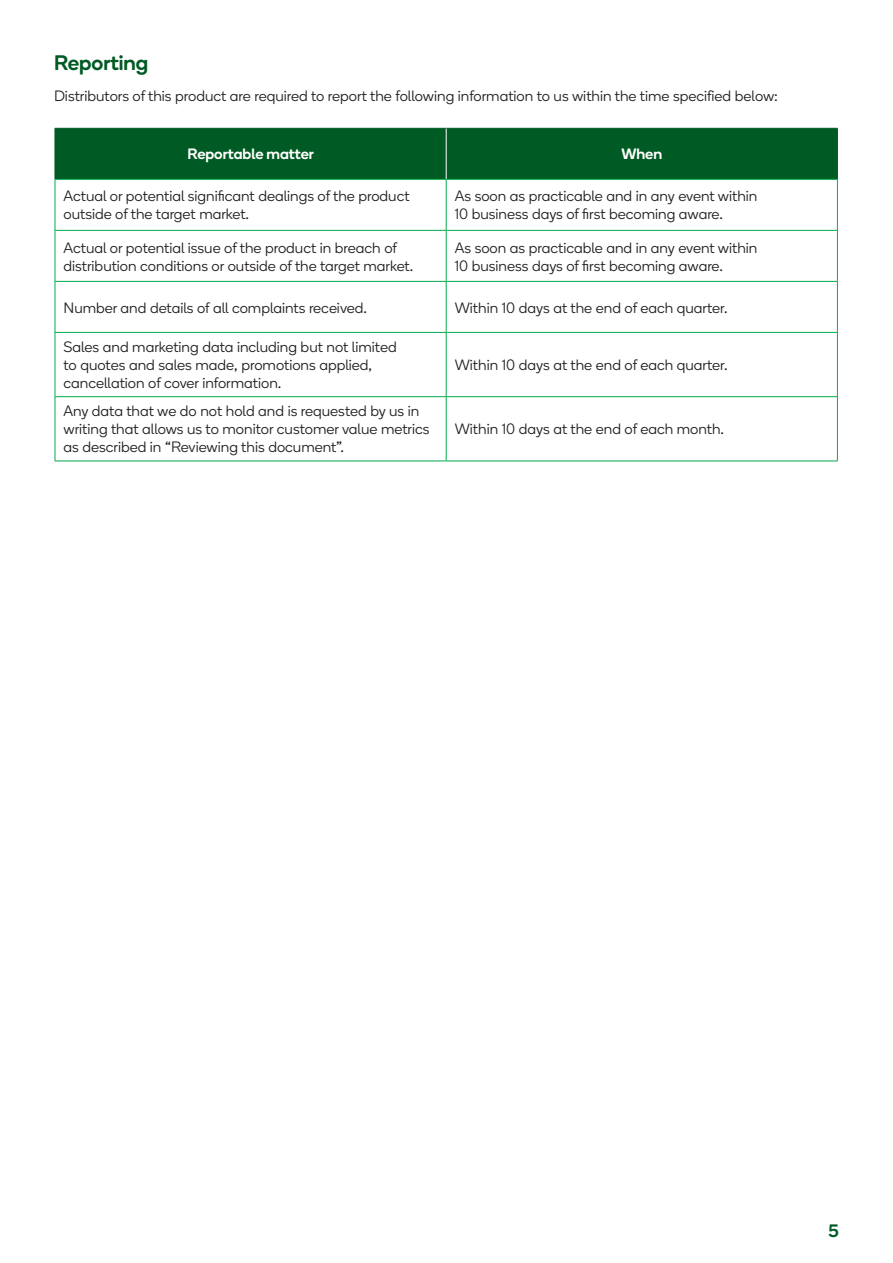
<style>
.page{position:relative;width:893px;height:1263px;background:#fff}
.page>*{position:absolute;margin:0;border:0;box-sizing:border-box;transform-origin:0 0}
.t1{font:500 21px "Fresh Sans";color:#005a23}
.t2{font:500 18px "Fresh Sans";color:#005a23}
.t3{font:15px/18px "Fresh Sans";color:#231f20}
.t4{font:500 15px "Fresh Sans";color:#fff}
</style>
<div class="page">
<div style="left:56px;top:129px;width:781px;height:50px;background:#005a23"></div>
<hr style="left:55px;top:128px;width:391px;height:1px;background:#005a23">
<hr style="left:55px;top:129px;width:1px;height:50px;background:#005a23">
<hr style="left:446px;top:128px;width:392px;height:1px;background:#005a23">
<hr style="left:837px;top:129px;width:1px;height:50px;background:#005a23">
<hr style="left:446px;top:129px;width:1px;height:50px;background:#fff">
<hr style="left:55px;top:179px;width:391px;height:1px;background:#00ab4d">
<hr style="left:55px;top:180px;width:1px;height:50px;background:#00ab4d">
<hr style="left:446px;top:179px;width:392px;height:1px;background:#00ab4d">
<hr style="left:446px;top:180px;width:1px;height:50px;background:#00ab4d">
<hr style="left:837px;top:180px;width:1px;height:50px;background:#00ab4d">
<hr style="left:55px;top:230px;width:391px;height:1px;background:#00ab4d">
<hr style="left:55px;top:231px;width:1px;height:50px;background:#00ab4d">
<hr style="left:446px;top:230px;width:392px;height:1px;background:#00ab4d">
<hr style="left:446px;top:231px;width:1px;height:50px;background:#00ab4d">
<hr style="left:837px;top:231px;width:1px;height:50px;background:#00ab4d">
<hr style="left:55px;top:281px;width:391px;height:1px;background:#00ab4d">
<hr style="left:55px;top:282px;width:1px;height:50px;background:#00ab4d">
<hr style="left:446px;top:281px;width:392px;height:1px;background:#00ab4d">
<hr style="left:446px;top:282px;width:1px;height:50px;background:#00ab4d">
<hr style="left:837px;top:282px;width:1px;height:50px;background:#00ab4d">
<hr style="left:55px;top:332px;width:391px;height:1px;background:#00ab4d">
<hr style="left:55px;top:333px;width:1px;height:63px;background:#00ab4d">
<hr style="left:446px;top:332px;width:392px;height:1px;background:#00ab4d">
<hr style="left:446px;top:333px;width:1px;height:63px;background:#00ab4d">
<hr style="left:837px;top:333px;width:1px;height:63px;background:#00ab4d">
<hr style="left:55px;top:396px;width:391px;height:1px;background:#00ab4d">
<hr style="left:55px;top:397px;width:1px;height:64px;background:#00ab4d">
<hr style="left:446px;top:396px;width:392px;height:1px;background:#00ab4d">
<hr style="left:446px;top:397px;width:1px;height:64px;background:#00ab4d">
<hr style="left:837px;top:397px;width:1px;height:64px;background:#00ab4d">
<hr style="left:55px;top:461px;width:391px;height:1px;background:#00ab4d">
<hr style="left:446px;top:461px;width:392px;height:1px;background:#00ab4d">
<h1 class="t1" style="left:54px;top:48px;width:96px">Reporting</h1>
<p class="t3" style="left:54px;top:87px;width:725px">Distributors of this product are required to report the following information to us within the time specified below:</p>
<p class="t4" style="left:187px;top:144px;width:128px">Reportable matter</p>
<p class="t4" style="left:621px;top:144px;width:42px">When</p>
<p class="t3" style="left:63px;top:188px;width:348px">Actual or potential significant dealings of the product outside of the target market.</p>
<p class="t3" style="left:455px;top:188px;width:304px">As soon as practicable and in any event within<br>10 business days of first becoming aware.</p>
<p class="t3" style="left:63px;top:239px;width:351px">Actual or potential issue of the product in breach of distribution conditions or outside of the target market.</p>
<p class="t3" style="left:455px;top:239px;width:304px">As soon as practicable and in any event within<br>10 business days of first becoming aware.</p>
<p class="t3" style="left:63px;top:299px;width:305px">Number and details of all complaints received.</p>
<p class="t3" style="left:455px;top:299px;width:274px">Within 10 days at the end of each quarter.</p>
<p class="t3" style="left:63px;top:338px;width:335px">Sales and marketing data including but not limited to quotes and sales made, promotions applied, cancellation of cover information.</p>
<p class="t3" style="left:455px;top:356px;width:274px">Within 10 days at the end of each quarter.</p>
<p class="t3" style="left:63px;top:403px;width:368px">Any data that we do not hold and is requested by us in writing that allows us to monitor customer value metrics as described in “Reviewing this document”.</p>
<p class="t3" style="left:455px;top:421px;width:271px">Within 10 days at the end of each month.</p>
<p class="t2" style="left:829px;top:1218px;width:12px">5</p>
</div>
